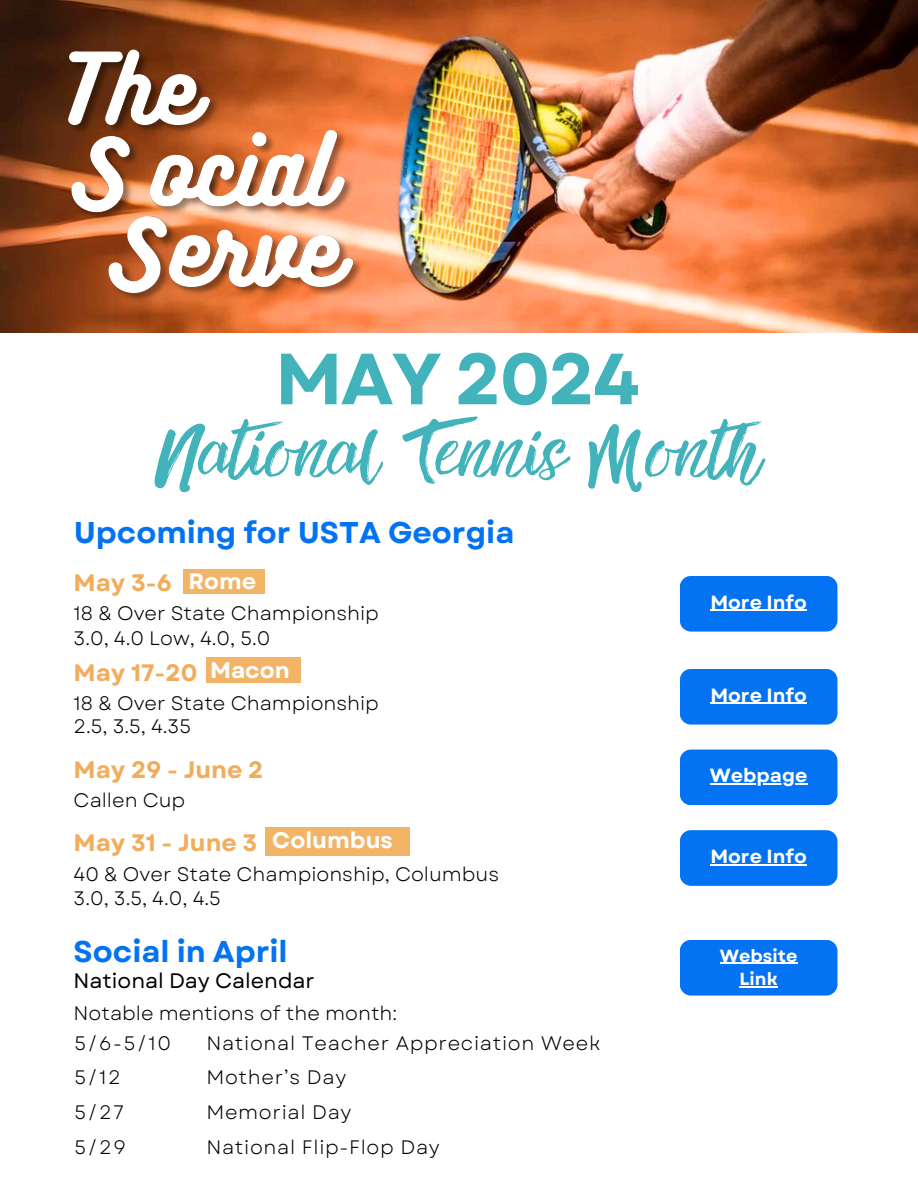
<style>
.page{position:relative;width:918px;height:1188px;background:#fff}
.page>*{position:absolute;margin:0;border:0;box-sizing:border-box;transform-origin:0 0}
.t1{font:700 72.3px "Garet";letter-spacing:-.025em;color:#42b3bb}
.t2{font:65.85px "Rebel";color:#42b3bb}
.t3{font:700 30px "Garet";color:#0373f3}
.t4{font:700 23.85px "Garet";color:#f1ad5c}
.t5{font:700 22.5px "Garet";color:#fff}
.t6{font:700 22.35px "Garet";color:#fff}
.t7{font:21px "Garet";color:#000}
.t8{font:19.5px "Garet";color:#000}
.t9{font:19.5px "Garet";letter-spacing:.035em;color:#000}
.t10{font:700 19.05px "Garet";color:#fff}
.t11{font:700 17.55px/23.7px "Garet";color:#fff;text-align:center}
</style>
<div class="page">
<img style="left:0;top:0;width:918px;height:333px">
<div style="left:680px;top:940px;width:157px;height:56px;background:#0373f3;border-radius:11px"></div>
<div style="left:680px;top:576px;width:157px;height:56px;background:#0373f3;border-radius:11px"></div>
<div style="left:680px;top:669px;width:157px;height:56px;background:#0373f3;border-radius:11px"></div>
<div style="left:680px;top:830px;width:157px;height:56px;background:#0373f3;border-radius:11px"></div>
<div style="left:680px;top:750px;width:157px;height:55px;background:#0373f3;border-radius:11px"></div>
<div style="left:183px;top:570px;width:82px;height:24px;background:#f4b468"></div>
<img style="left:57px;top:33px;width:174px;height:105px">
<img style="left:147px;top:113px;width:218px;height:87px">
<img style="left:104px;top:200px;width:79px;height:106px">
<img style="left:166px;top:194px;width:202px;height:106px">
<img style="left:66px;top:119px;width:79px;height:107px">
<hr style="left:720px;top:963px;width:77px;height:1px;background:#fff">
<hr style="left:740px;top:986px;width:38px;height:2px;background:#fff">
<hr style="left:710px;top:610px;width:97px;height:1px;background:#fff">
<hr style="left:710px;top:703px;width:97px;height:1px;background:#fff">
<hr style="left:710px;top:864px;width:97px;height:1px;background:#fff">
<hr style="left:710px;top:784px;width:97px;height:1px;background:#fff">
<div style="left:206px;top:657px;width:94px;height:26px;background:#f4b468"></div>
<div style="left:265px;top:827px;width:144px;height:28px;background:#f4b468"></div>
<p class="t1" style="left:275px;top:327px;width:366px">MAY 2024</p>
<p class="t2" style="left:155px;top:424px;width:613px">National Tennis Month</p>
<h6 class="t3" style="left:74px;top:511px;width:442px">Upcoming for USTA Georgia</h6>
<p class="t4" style="left:74px;top:565px;width:100px">May 3-6</p>
<p class="t6" style="left:188px;top:565px;width:69px">Rome</p>
<h5 class="t8" style="left:74px;top:599px;width:307px">18 &amp; Over State Championship</h5>
<h5 class="t8" style="left:74px;top:624px;width:198px">3.0, 4.0 Low, 4.0, 5.0</h5>
<h4 class="t4" style="left:74px;top:655px;width:125px">May 17-20</h4>
<p class="t5" style="left:210px;top:654px;width:81px">Macon</p>
<h2 class="t8" style="left:74px;top:689px;width:307px">18 &amp; Over State Championship</h2>
<h3 class="t8" style="left:74px;top:712px;width:119px">2.5, 3.5, 4.35</h3>
<h6 class="t10" style="left:710px;top:588px;width:98px">More Info</h6>
<p class="t10" style="left:710px;top:681px;width:98px">More Info</p>
<p class="t4" style="left:74px;top:752px;width:191px">May 29 - June 2</p>
<p class="t10" style="left:710px;top:762px;width:99px">Webpage</p>
<p class="t8" style="left:74px;top:786px;width:113px">Callen Cup</p>
<p class="t4" style="left:74px;top:826px;width:185px">May 31 - June 3</p>
<p class="t5" style="left:272px;top:824px;width:122px">Columbus</p>
<h6 class="t8" style="left:74px;top:860px;width:427px">40 &amp; Over State Championship, Columbus</h6>
<h4 class="t8" style="left:74px;top:884px;width:149px">3.0, 3.5, 4.0, 4.5</h4>
<p class="t10" style="left:710px;top:843px;width:98px">More Info</p>
<h5 class="t3" style="left:74px;top:930px;width:216px">Social in April</h5>
<h5 class="t11" style="left:720px;top:944px;width:79px">Website<br>Link</h5>
<p class="t7" style="left:74px;top:966px;width:243px">National Day Calendar</p>
<h6 class="t8" style="left:74px;top:999px;width:325px">Notable mentions of the month:</h6>
<h5 class="t9" style="left:206px;top:1029px;width:395px">National Teacher Appreciation Week</h5>
<h5 class="t9" style="left:206px;top:1064px;width:141px">Mother’s Day</h5>
<p class="t9" style="left:206px;top:1099px;width:147px">Memorial Day</p>
<p class="t9" style="left:206px;top:1133px;width:235px">National Flip-Flop Day</p>
<p class="t8" style="left:75px;top:1029px;width:98px">5/6-5/10</p>
<p class="t8" style="left:75px;top:1064px;width:48px">5/12</p>
<h6 class="t8" style="left:75px;top:1099px;width:51px">5/27</h6>
<h5 class="t8" style="left:75px;top:1133px;width:53px">5/29</h5>
</div>
